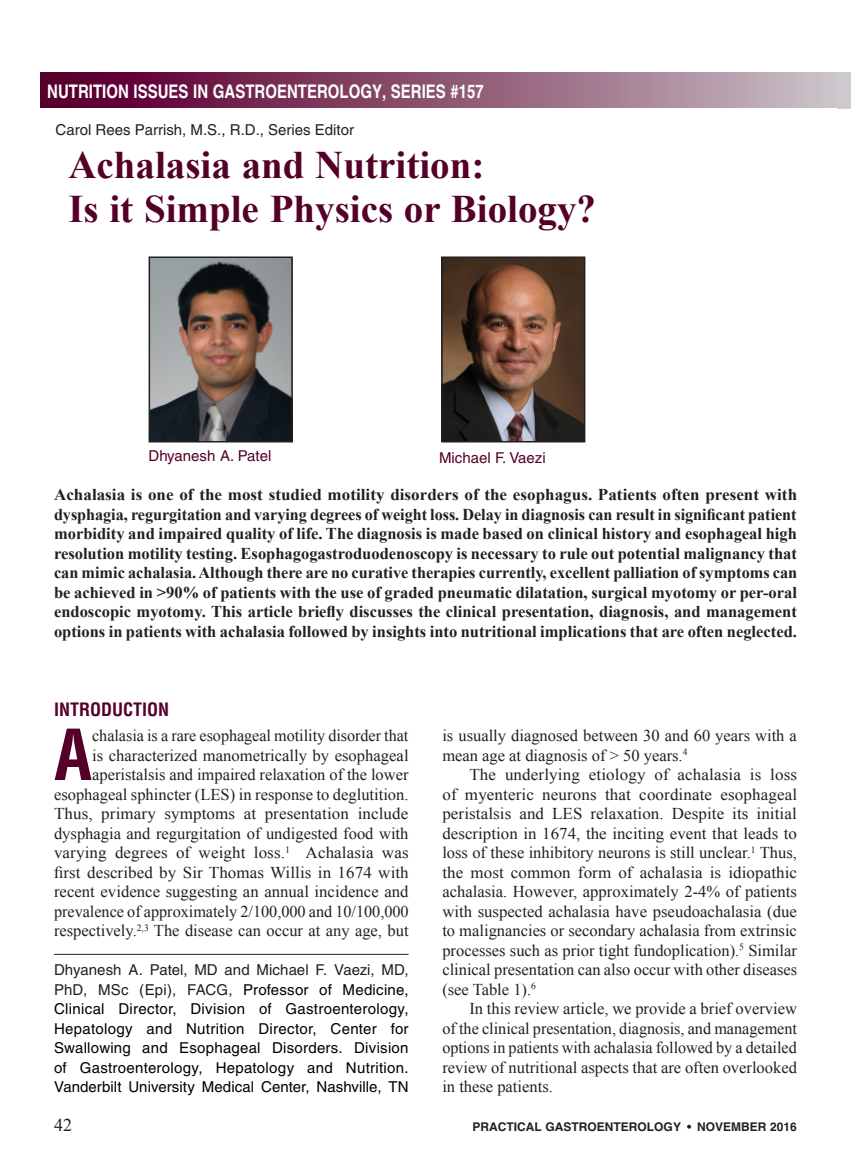
<style>
.page{position:relative;width:851px;height:1161px;background:#fff}
.page>*{position:absolute;margin:0;border:0;box-sizing:border-box;transform-origin:0 0}
.A_Body_Copy-Drop_cap{font:700 condensed 68.55px "Helvetica";color:#540028}
.t1{font:700 39px/43.5px "Times New Roman";color:#540028}
.t2{font:700 18.75px "Helvetica";color:#fff;scale:.8 1}
._1_Head{font:700 condensed 18px "Helvetica";color:#540028}
.A_Bottom_Title_Page{font:18px "Times New Roman";color:#231f20}
.t3{font:700 16.5px/19.5px "Times New Roman";color:#231f20;text-align:justify}
.A_Body_Copy{font:16.5px/19.5px "Times New Roman";color:#231f20;text-align:justify}
.A_Body_Copy-Drop_cap-2{font:16.5px/19.5px "Times New Roman";color:#231f20;text-align:right}
.t4{font:15px/19.5px "Helvetica";letter-spacing:.005em;color:#000;text-align:justify}
.t5{font:15px "Helvetica";color:#231f20}
.t6{font:15px "Helvetica";color:#540028}
.A_Bottom_Title_Page-2{font:700 12px "Helvetica";color:#231f20}
.s1{color:#231f20}
</style>
<div class="page">
<div style="left:40px;top:72px;width:810px;height:36px;background:linear-gradient(to right,#540024,#cac2c6)"></div>
<img style="left:151px;top:259px;width:139px;height:180px">
<div style="left:148px;top:256px;width:145px;height:186px;border:2px solid #231f20"></div>
<hr style="left:54px;top:954px;width:354px;height:1px;background:#231f20">
<img style="left:444px;top:259px;width:138px;height:180px">
<div style="left:441px;top:256px;width:144px;height:186px;border:2px solid #231f20"></div>
<p class="t2" style="left:47px;top:79px;width:547px">NUTRITION ISSUES IN GASTROENTEROLOGY, SERIES #157</p>
<p class="t5" style="left:56px;top:121px;width:300px">Carol Rees Parrish, M.S., R.D., Series Editor</p>
<h2 class="t1" style="left:68px;top:143px;width:529px">Achalasia and Nutrition:<br>Is it Simple Physics or Biology?</h2>
<p class="t6" style="left:148px;top:447px;width:124px">Dhyanesh A. Patel</p>
<p class="t3" style="left:54px;top:485px;width:744px">Achalasia is one of the most studied motility disorders of the esophagus. Patients often present with dysphagia, regurgitation and varying degrees of weight loss. Delay in diagnosis can result in significant patient morbidity and impaired quality of life. The diagnosis is made based on clinical history and esophageal high resolution motility testing. Esophagogastroduodenoscopy is necessary to rule out potential malignancy that can mimic achalasia. Although there are no curative therapies currently, excellent palliation of symptoms can be achieved in &gt;90% of patients with the use of graded pneumatic dilatation, surgical myotomy or per-oral endoscopic myotomy. This article briefly discusses the clinical presentation, diagnosis, and management options in patients with achalasia followed by insights into nutritional implications that are often neglected.</p>
<p class="t6" style="left:439px;top:449px;width:108px">Michael F. Vaezi</p>
<p class="_1_Head" style="left:54px;top:699px;width:117px">INTRODUCTION</p>
<p class="A_Body_Copy-Drop_cap" style="left:54px;top:712px;width:40px">A</p>
<p class="A_Body_Copy-Drop_cap-2" style="left:54px;top:725px;width:356px">chalasia is a rare esophageal motility disorder that<br>is characterized manometrically by esophageal aperistalsis and impaired relaxation of the lower esophageal sphincter (LES) in response to deglutition.<br>Thus, primary symptoms at presentation include dysphagia and regurgitation of undigested food with varying degrees of weight loss.<sup>1</sup> Achalasia was first described by Sir Thomas Willis in 1674 with recent evidence suggesting an annual incidence and prevalence of approximately 2/100,000 and 10/100,000 respectively.<sup>2,3</sup> The disease can occur at any age, but</p>
<p class="A_Body_Copy-Drop_cap-2" style="left:442px;top:725px;width:356px;text-align:left">is usually diagnosed between 30 and 60 years with a mean age at diagnosis of &gt; 50 years.<sup>4</sup></p>
<p class="A_Body_Copy" style="left:442px;top:764px;width:356px;text-indent:27px">The underlying etiology of achalasia is loss of myenteric neurons that coordinate esophageal peristalsis and LES relaxation. Despite its initial description in 1674, the inciting event that leads to loss of these inhibitory neurons is still unclear.<sup>1</sup> Thus, the most common form of achalasia is idiopathic achalasia. However, approximately 2-4% of patients with suspected achalasia have pseudoachalasia (due to malignancies or secondary achalasia from extrinsic processes such as prior tight fundoplication).<sup>5</sup> Similar clinical presentation can also occur with other diseases (see Table 1).<sup>6</sup></p>
<p class="A_Body_Copy" style="left:442px;top:998px;width:356px;text-indent:27px">In this review article, we provide a brief overview of the clinical presentation, diagnosis, and management options in patients with achalasia followed by a detailed review of nutritional aspects that are often overlooked in these patients.</p>
<p class="t4" style="left:54px;top:960px;width:356px"><span class="s1">Dhyanesh A. Patel, MD and Michael F. Vaezi, MD, PhD, MSc (Epi), FACG,</span> Professor of Medicine, Clinical Director, Division of Gastroenterology, Hepatology and Nutrition Director, Center for Swallowing and Esophageal Disorders. Division of Gastroenterology, Hepatology and Nutrition.<br>Vanderbilt University Medical Center, Nashville, TN</p>
<p class="A_Bottom_Title_Page" style="left:54px;top:1113px;width:19px">42</p>
<p class="A_Bottom_Title_Page-2" style="left:472px;top:1119px;width:326px">PRACTICAL GASTROENTEROLOGY • NOVEMBER 2016</p>
</div>
